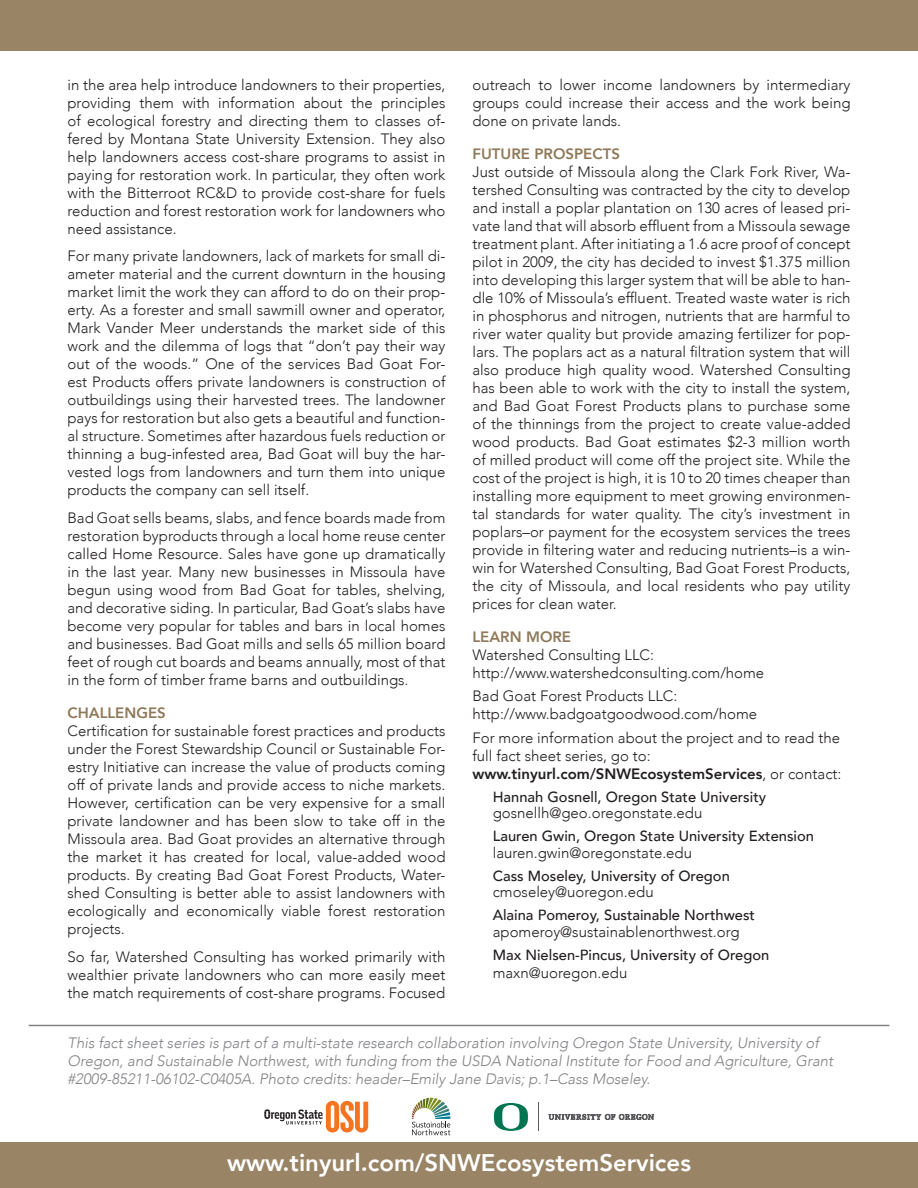
<style>
.page{position:relative;width:918px;height:1188px;background:#fff}
.page>*{position:absolute;margin:0;border:0;box-sizing:border-box;transform-origin:0 0}
.t1{font:800 24px "Avenir";color:#fff}
.t2{font:300 15px/18px "Avenir";color:#231f20;text-align:justify}
.t3{font:italic 300 15px/18px "Avenir";color:#808285}
.t4{font:800 15px "Avenir";color:#231f20}
.t5{font:800 15px "Avenir";color:#8f7959}
.t6{font:500 14.7px "Avenir";color:#231f20}
.s1{font-weight:300}
</style>
<div class="page">
<svg style="left:412px;top:1098px;width:38px;height:37px"></svg>
<svg style="left:264px;top:1101px;width:104px;height:31px"></svg>
<svg style="left:549px;top:1114px;width:105px;height:6px"></svg>
<svg style="left:494px;top:1103px;width:34px;height:28px"></svg>
<div style="left:0;top:1142px;width:918px;height:46px;background:#998465"></div>
<hr style="left:29px;top:1025px;width:860px;height:1px;background:#808285">
<div style="left:0;top:0;width:918px;height:51px;background:#998465"></div>
<p class="t2" style="left:68px;top:76px;width:380px">in the area help introduce landowners to their properties, providing them with information about the principles of ecological forestry and directing them to classes of&shy;fered by Montana State University Extension. They also help landowners access cost-share programs to assist in paying for restoration work. In particular, they often work with the Bitterroot RC&amp;D to provide cost-share for fuels reduction and forest restoration work for landowners who need assistance.</p>
<p class="t2" style="left:68px;top:247px;width:380px">For many private landowners, lack of markets for small di&shy;ameter material and the current downturn in the housing market limit the work they can afford to do on their prop&shy;erty. As a forester and small sawmill owner and operator, Mark Vander Meer understands the market side of this work and the dilemma of logs that “don’t pay their way out of the woods.” One of the services Bad Goat For&shy;est Products offers private landowners is construction of outbuildings using their harvested trees. The landowner pays for restoration but also gets a beautiful and function&shy;al structure. Sometimes after hazardous fuels reduction or thinning a bug-infested area, Bad Goat will buy the har&shy;vested logs from landowners and turn them into unique products the company can sell itself.</p>
<p class="t2" style="left:68px;top:509px;width:380px">Bad Goat sells beams, slabs, and fence boards made from restoration byproducts through a local home reuse center called Home Resource. Sales have gone up dramatically in the last year. Many new businesses in Missoula have begun using wood from Bad Goat for tables, shelving, and decorative siding. In particular, Bad Goat’s slabs have become very popular for tables and bars in local homes and businesses. Bad Goat mills and sells 65 million board feet of rough cut boards and beams annually, most of that in the form of timber frame barns and outbuildings.</p>
<p class="t5" style="left:68px;top:699px;width:100px">CHALLENGES</p>
<p class="t2" style="left:68px;top:722px;width:380px">Certification for sustainable forest practices and products under the Forest Stewardship Council or Sustainable For&shy;estry Initiative can increase the value of products coming off of private lands and provide access to niche markets.<br>However, certification can be very expensive for a small private landowner and has been slow to take off in the Missoula area. Bad Goat provides an alternative through the market it has created for local, value-added wood products. By creating Bad Goat Forest Products, Water&shy;shed Consulting is better able to assist landowners with ecologically and economically viable forest restoration projects.</p>
<p class="t2" style="left:68px;top:948px;width:379px">So far, Watershed Consulting has worked primarily with wealthier private landowners who can more easily meet the match requirements of cost-share programs. Focused</p>
<p class="t2" style="left:472px;top:76px;width:380px">outreach to lower income landowners by intermediary groups could increase their access and the work being done on private lands.</p>
<p class="t5" style="left:472px;top:140px;width:149px">FUTURE PROSPECTS</p>
<p class="t2" style="left:472px;top:163px;width:380px">Just outside of Missoula along the Clark Fork River, Wa&shy;tershed Consulting was contracted by the city to develop and install a poplar plantation on 130 acres of leased pri&shy;vate land that will absorb effluent from a Missoula sewage treatment plant. After initiating a 1.6 acre proof of concept pilot in 2009, the city has decided to invest $1.375 million into developing this larger system that will be able to han&shy;dle 10% of Missoula’s effluent. Treated waste water is rich in phosphorus and nitrogen, nutrients that are harmful to river water quality but provide amazing fertilizer for pop&shy;lars. The poplars act as a natural filtration system that will also produce high quality wood. Watershed Consulting has been able to work with the city to install the system, and Bad Goat Forest Products plans to purchase some of the thinnings from the project to create value-added wood products. Bad Goat estimates $2-3 million worth of milled product will come off the project site. While the cost of the project is high, it is 10 to 20 times cheaper than installing more equipment to meet growing environmen&shy;tal standards for water quality. The city’s investment in poplars–or payment for the ecosystem services the trees provide in filtering water and reducing nutrients–is a win&shy;win for Watershed Consulting, Bad Goat Forest Products, the city of Missoula, and local residents who pay utility prices for clean water.</p>
<p class="t5" style="left:472px;top:623px;width:100px">LEARN MORE</p>
<p class="t2" style="left:472px;top:646px;width:183px">Watershed Consulting LLC:</p>
<p class="t2" style="left:472px;top:664px;width:293px">http://www.watershedconsulting.com/home</p>
<p class="t2" style="left:472px;top:687px;width:206px">Bad Goat Forest Products LLC:</p>
<p class="t2" style="left:472px;top:705px;width:286px">http://www.badgoatgoodwood.com/home</p>
<p class="t2" style="left:472px;top:728px;width:369px">For more information about the project and to read the full fact sheet series, go to:</p>
<p class="t4" style="left:472px;top:760px;width:370px">www.tinyurl.com/SNWEcosystemServices<span class="s1">, or contact:</span></p>
<p class="t6" style="left:493px;top:784px;width:275px">Hannah Gosnell, Oregon State University</p>
<p class="t2" style="left:493px;top:804px;width:211px">gosnellh@geo.oregonstate.edu</p>
<p class="t6" style="left:493px;top:823px;width:323px">Lauren Gwin, Oregon State University Extension</p>
<p class="t2" style="left:493px;top:843px;width:201px">lauren.gwin@oregonstate.edu</p>
<p class="t6" style="left:493px;top:863px;width:239px">Cass Moseley, University of Oregon</p>
<p class="t2" style="left:493px;top:883px;width:162px">cmoseley@uoregon.edu</p>
<p class="t6" style="left:493px;top:902px;width:264px">Alaina Pomeroy, Sustainable Northwest</p>
<p class="t2" style="left:493px;top:923px;width:248px">apomeroy@sustainablenorthwest.org</p>
<p class="t6" style="left:493px;top:942px;width:278px">Max Nielsen-Pincus, University of Oregon</p>
<p class="t2" style="left:493px;top:964px;width:136px">maxn@uoregon.edu</p>
<p class="t3" style="left:68px;top:1034px;width:767px">This fact sheet series is part of a multi-state research collaboration involving Oregon State University, University of<br>Oregon, and Sustainable Northwest, with funding from the USDA National Institute for Food and Agriculture, Grant #2009-85211-06102-C0405A. Photo credits: header–Emily Jane Davis; p.1–Cass Moseley.</p>
<p class="t1" style="left:227px;top:1140px;width:465px">www.tinyurl.com/SNWEcosystemServices</p>
</div>
